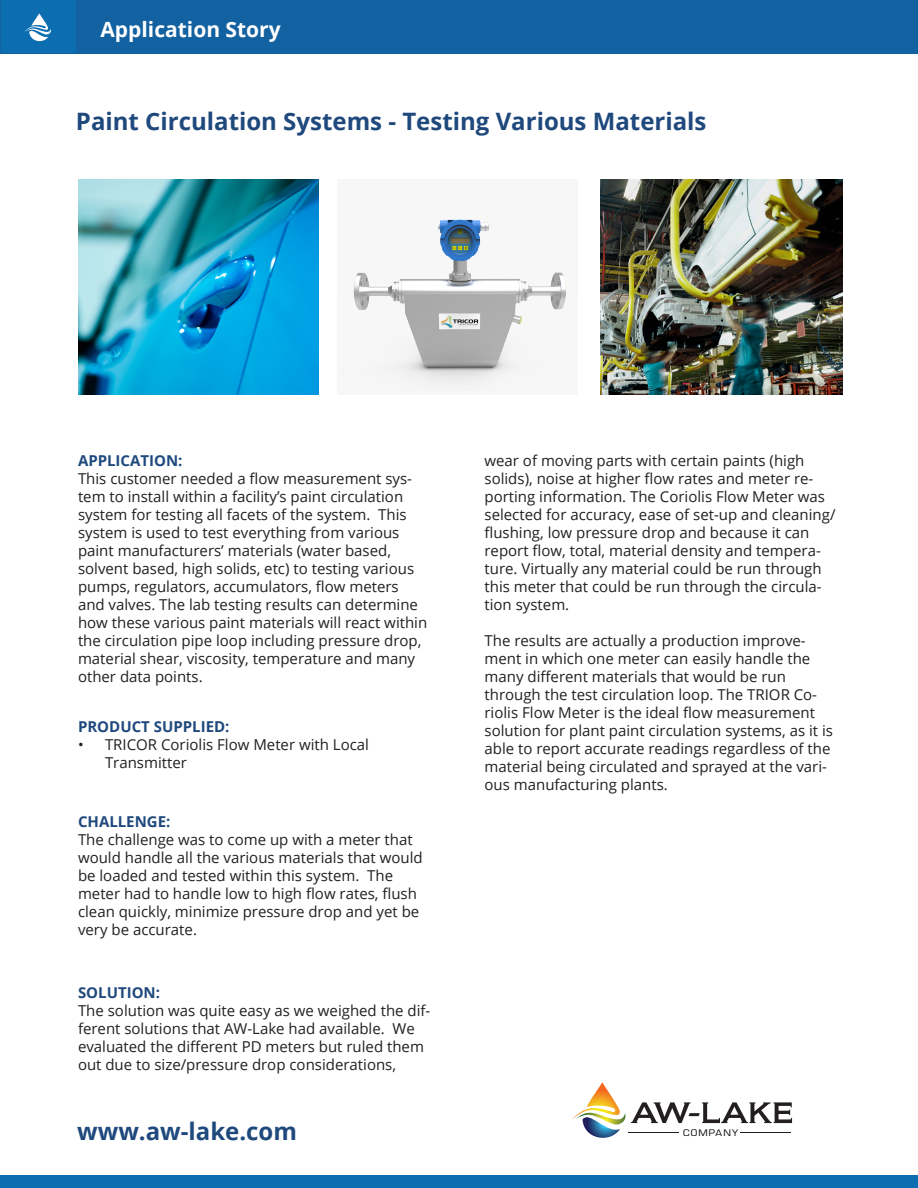
<style>
.page{position:relative;width:918px;height:1188px;background:#fff}
.page>*{position:absolute;margin:0;border:0;box-sizing:border-box;transform-origin:0 0}
.Headline{font:700 24px "Open Sans";color:#1f497d}
.t1{font:700 21px "Open Sans";color:#fff}
.Content{font:15px/18px "Open Sans";color:#231f20}
.Headline2{font:700 15px "Open Sans";color:#1f497d}
.t2{font:8.7px "Eurostile";letter-spacing:.12em;color:#040503;scale:1.1 1}
</style>
<div class="page">
<div style="left:337px;top:179px;width:241px;height:216px;background:#f7f7f7"></div>
<div style="left:0;top:0;width:918px;height:54px;background:#1261a0"></div>
<svg style="left:572px;top:1082px;width:220px;height:56px"></svg>
<hr style="left:629px;top:1132px;width:50px;height:1px;background:#211e1e">
<hr style="left:740px;top:1132px;width:51px;height:1px;background:#211e1e">
<div style="left:2px;top:0;width:74px;height:52px;background:#0c6eb1"></div>
<svg style="left:24px;top:13px;width:27px;height:29px"></svg>
<div style="left:0;top:1175px;width:918px;height:13px;background:#0c6eb1"></div>
<img style="left:78px;top:179px;width:241px;height:216px">
<img style="left:600px;top:179px;width:242px;height:216px">
<img style="left:353px;top:219px;width:213px;height:161px">
<p class="t1" style="left:100px;top:14px;width:182px">Application Story</p>
<p class="Headline" style="left:76px;top:104px;width:632px">Paint Circulation Systems - Testing Various Materials</p>
<p class="Headline2" style="left:78px;top:450px;width:106px">APPLICATION:</p>
<p class="Content" style="left:78px;top:469px;width:351px">This customer needed a flow measurement sys&shy;tem to install within a facility’s paint circulation system for testing all facets of the system. This system is used to test everything from various paint manufacturers’ materials (water based, solvent based, high solids, etc) to testing various pumps, regulators, accumulators, flow meters and valves. The lab testing results can determine how these various paint materials will react within the circulation pipe loop including pressure drop, material shear, viscosity, temperature and many other data points.</p>
<p class="Headline2" style="left:78px;top:716px;width:153px">PRODUCT SUPPLIED:</p>
<p class="Content" style="left:105px;top:735px;width:266px;text-indent:-27px">• TRICOR Coriolis Flow Meter with Local<br>Transmitter</p>
<p class="Headline2" style="left:78px;top:811px;width:94px">CHALLENGE:</p>
<p class="Content" style="left:78px;top:830px;width:346px">The challenge was to come up with a meter that would handle all the various materials that would be loaded and tested within this system. The meter had to handle low to high flow rates, flush clean quickly, minimize pressure drop and yet be very be accurate.</p>
<p class="Headline2" style="left:78px;top:982px;width:84px">SOLUTION:</p>
<p class="Content" style="left:78px;top:1001px;width:354px">The solution was quite easy as we weighed the dif&shy;ferent solutions that AW-Lake had available. We evaluated the different PD meters but ruled them out due to size/pressure drop considerations,</p>
<p class="Headline" style="left:77px;top:1114px;width:221px">www.aw-lake.com</p>
<p class="Content" style="left:485px;top:451px;width:352px">wear of moving parts with certain paints (high solids), noise at higher flow rates and meter re&shy;porting information. The Coriolis Flow Meter was selected for accuracy, ease of set-up and cleaning/ flushing, low pressure drop and because it can report flow, total, material density and tempera&shy;ture. Virtually any material could be run through this meter that could be run through the circula&shy;tion system.</p>
<p class="Content" style="left:485px;top:631px;width:350px">The results are actually a production improve&shy;ment in which one meter can easily handle the many different materials that would be run through the test circulation loop. The TRIOR Co&shy;riolis Flow Meter is the ideal flow measurement solution for plant paint circulation systems, as it is able to report accurate readings regardless of the material being circulated and sprayed at the vari&shy;ous manufacturing plants.</p>
<p class="t2" style="left:683px;top:1127px;width:52px">COMPANY</p>
</div>
